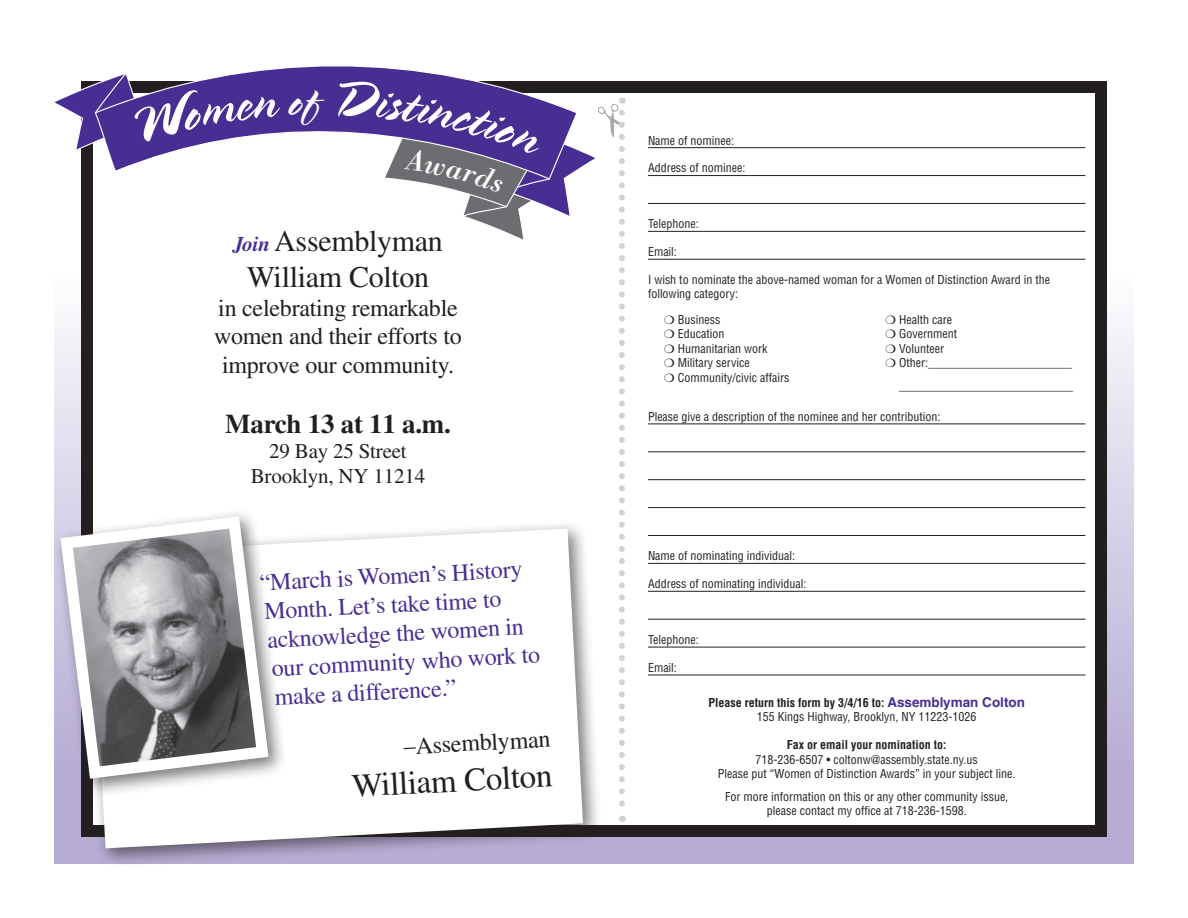
<style>
.page{position:relative;width:1188px;height:918px;background:#fff}
.page>*{position:absolute;margin:0;border:0;box-sizing:border-box;transform-origin:0 0}
.t1{font:33px "Times";color:#231f20}
.t2{font:30px "Times";letter-spacing:-.01em;color:#231f20}
.t3{font:700 27px "Times";letter-spacing:-.01em;color:#231f20}
.t4{font:24px/28.8px "Times";color:#482e92}
.t5{font:24px "Times";letter-spacing:-.01em;color:#231f20}
.t6{font:21px "Times";letter-spacing:-.01em;color:#231f20}
.Form_No_Line{font:condensed 12px/14.4px "Helvetica";color:#231f20}
.Form_Line{font:condensed 12px "Helvetica";color:#231f20}
.s1{font-weight:700;font-style:italic;font-size:21px;color:#482e92}
.s2{font-weight:700}
.s3{font-weight:700;font-stretch:normal;font-size:13.5px;color:#482e92}
</style>
<div class="page">
<div style="left:54px;top:261px;width:1080px;height:603px;background:linear-gradient(to bottom,#fcfcfe,#ada1ce)"></div>
<div style="left:81px;top:81px;width:1026px;height:756px;background:#fff;border:12px solid #231f20"></div>
<svg style="left:109px;top:66px;width:331px;height:105px"></svg>
<div style="left:81px;top:520px;width:522px;height:348px;background:#231f20;opacity:.6"></div>
<svg style="left:90px;top:798px;width:493px;height:50px"></svg>
<div style="left:52px;top:508px;width:236px;height:290px;background:#231f20;opacity:.6"></div>
<svg style="left:54px;top:510px;width:221px;height:275px"></svg>
<hr style="left:648px;top:147px;width:437px;height:1px;background:#231f20">
<hr style="left:648px;top:175px;width:437px;height:1px;background:#231f20">
<hr style="left:648px;top:203px;width:437px;height:1px;background:#231f20">
<hr style="left:648px;top:231px;width:437px;height:1px;background:#231f20">
<hr style="left:648px;top:259px;width:437px;height:1px;background:#231f20">
<hr style="left:648px;top:424px;width:437px;height:1px;background:#231f20">
<hr style="left:648px;top:451px;width:437px;height:1px;background:#231f20">
<hr style="left:648px;top:479px;width:437px;height:1px;background:#231f20">
<hr style="left:648px;top:507px;width:437px;height:1px;background:#231f20">
<hr style="left:648px;top:535px;width:437px;height:1px;background:#231f20">
<hr style="left:648px;top:563px;width:437px;height:1px;background:#231f20">
<hr style="left:648px;top:591px;width:437px;height:1px;background:#231f20">
<hr style="left:648px;top:619px;width:437px;height:1px;background:#231f20">
<hr style="left:648px;top:647px;width:437px;height:1px;background:#231f20">
<hr style="left:648px;top:675px;width:437px;height:1px;background:#231f20">
<svg style="left:54px;top:72px;width:227px;height:80px"></svg>
<svg style="left:288px;top:75px;width:337px;height:747px"></svg>
<p class="t2" style="left:233px;top:224px;width:211px"><span class="s1">Join</span> Assemblyman</p>
<p class="t2" style="left:247px;top:260px;width:184px">William Colton</p>
<p class="t5" style="left:218px;top:294px;width:241px">in celebrating remarkable</p>
<p class="t5" style="left:214px;top:323px;width:249px">women and their efforts to</p>
<p class="t5" style="left:222px;top:352px;width:234px">improve our community.</p>
<p class="t3" style="left:225px;top:407px;width:227px">March 13 at 11 a.m.</p>
<p class="t6" style="left:269px;top:439px;width:139px">29 Bay 25 Street</p>
<p class="t6" style="left:251px;top:464px;width:176px">Brooklyn, NY 11214</p>
<p class="t4" style="left:259px;top:568px;width:278px;rotate:-3deg">“March is Women’s History<br>Month. Let’s take time to acknowledge the women in our community who work to make a difference.”</p>
<p class="t5" style="left:403px;top:733px;width:148px;rotate:-3deg">–Assemblyman</p>
<p class="t1" style="left:351px;top:767px;width:202px;rotate:-3deg">William Colton</p>
<p class="Form_Line" style="left:648px;top:133px;width:88px">Name of nominee:</p>
<p class="Form_Line" style="left:648px;top:161px;width:99px">Address of nominee:</p>
<p class="Form_Line" style="left:648px;top:216px;width:52px">Telephone:</p>
<p class="Form_Line" style="left:648px;top:244px;width:30px">Email:</p>
<p class="Form_No_Line" style="left:648px;top:272px;width:404px">I wish to nominate the above-named woman for a Women of Distinction Award in the following category:</p>
<p class="Form_No_Line" style="left:664px;top:312px;width:127px">❍ Business<br>❍ Education<br>❍ Humanitarian work<br>❍ Military service<br>❍ Community/civic affairs</p>
<p class="Form_No_Line" style="left:886px;top:312px;width:188px">❍ Health care<br>❍ Government<br>❍ Volunteer<br>❍ Other:________________________</p>
<p class="Form_No_Line" style="left:899px;top:378px;width:175px">_____________________________</p>
<p class="Form_Line" style="left:648px;top:409px;width:294px">Please give a description of the nominee and her contribution:</p>
<p class="Form_Line" style="left:648px;top:548px;width:149px">Name of nominating individual:</p>
<p class="Form_Line" style="left:648px;top:576px;width:160px">Address of nominating individual:</p>
<p class="Form_Line" style="left:648px;top:632px;width:52px">Telephone:</p>
<p class="Form_Line" style="left:648px;top:660px;width:30px">Email:</p>
<p class="Form_No_Line" style="left:708px;top:695px;width:318px;text-align:center"><span class="s2">Please return this form by 3/4/16 to:</span> <span class="s3">Assemblyman Colton<br></span>155 Kings Highway, Brooklyn, NY 11223-1026</p>
<p class="Form_No_Line" style="left:718px;top:738px;width:299px;text-align:center"><span class="s2">Fax or email your nomination to:<br></span>718-236-6507 • coltonw@assembly.state.ny.us<br>Please put “Women of Distinction Awards” in your subject line.</p>
<p class="Form_No_Line" style="left:725px;top:789px;width:285px;text-align:center">For more information on this or any other community issue, please contact my office at 718-236-1598.</p>
</div>
